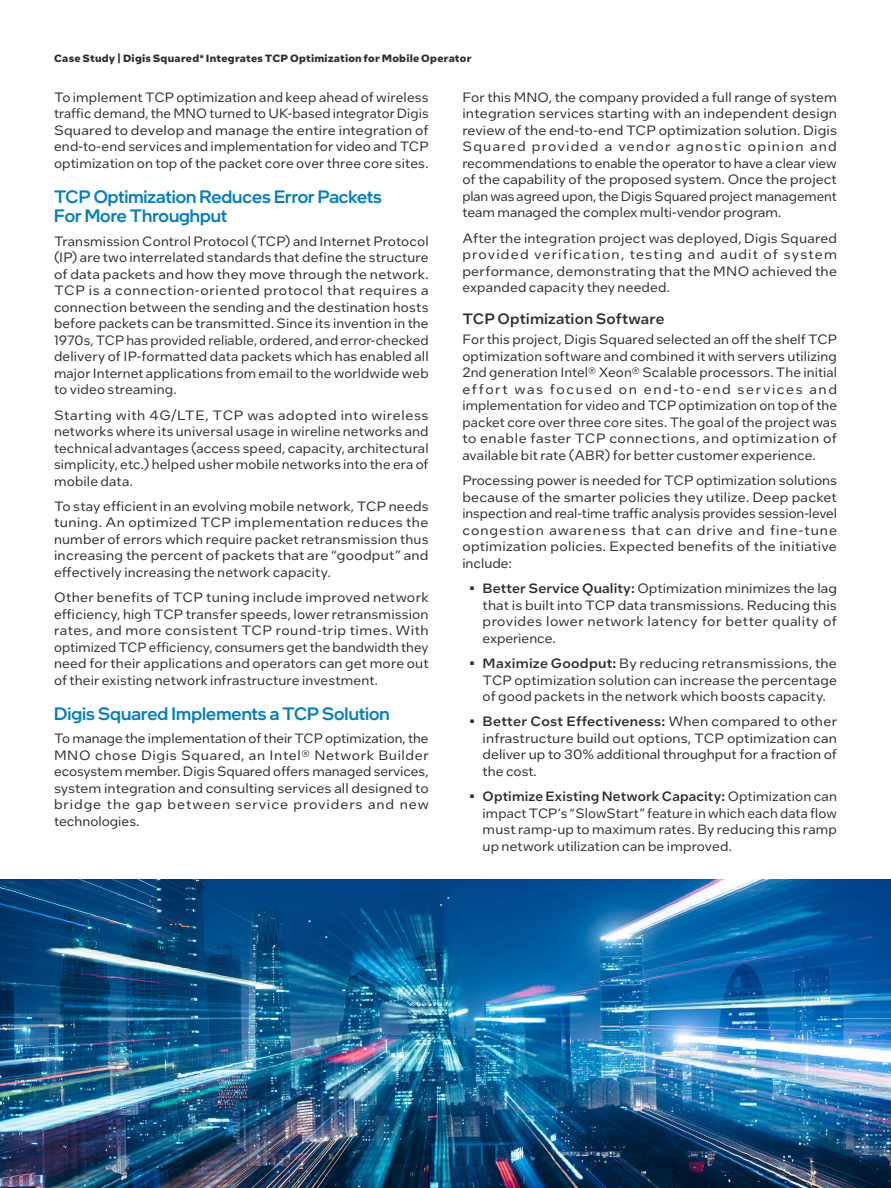
<style>
.page{position:relative;width:891px;height:1188px;background:#fff}
.page>*{position:absolute;margin:0;border:0;box-sizing:border-box;transform-origin:0 0}
.CopyHeaderBlue{font:500 18px/19.5px "Intel One Display";color:#007ec5}
.MainCopy___Caption{font:500 15px "Intel One Text";letter-spacing:.005em;color:#2d2f2e}
.MainCopy___Caption-2{font:13.5px/16.5px "Intel One Text";letter-spacing:.01em;color:#2d2f2e;text-align:justify}
.Document_Header{font:700 10.5px "Intel One Text";letter-spacing:.02em;color:#2d2f2e}
.s1{font-weight:500}
</style>
<div class="page">
<img style="left:0;top:879px;width:891px;height:309px">
<p class="Document_Header" style="left:54px;top:51px;width:419px">Case Study | Digis Squared* Integrates TCP Optimization for Mobile Operator</p>
<p class="MainCopy___Caption-2" style="left:54px;top:88px;width:376px">To implement TCP optimization and keep ahead of wireless traffic demand, the MNO turned to UK-based integrator Digis Squared to develop and manage the entire integration of end-to-end services and implementation for video and TCP optimization on top of the packet core over three core sites.</p>
<p class="CopyHeaderBlue" style="left:54px;top:186px;width:329px">TCP Optimization Reduces Error Packets<br>For More Throughput</p>
<p class="MainCopy___Caption-2" style="left:54px;top:232px;width:376px">Transmission Control Protocol (TCP) and Internet Protocol (IP) are two interrelated standards that define the structure of data packets and how they move through the network.<br>TCP is a connection-oriented protocol that requires a connection between the sending and the destination hosts before packets can be transmitted. Since its invention in the 1970s, TCP has provided reliable, ordered, and error-checked delivery of IP-formatted data packets which has enabled all major Internet applications from email to the worldwide web to video streaming.</p>
<p class="MainCopy___Caption-2" style="left:54px;top:406px;width:376px">Starting with 4G/LTE, TCP was adopted into wireless networks where its universal usage in wireline networks and technical advantages (access speed, capacity, architectural simplicity, etc.) helped usher mobile networks into the era of mobile data.</p>
<p class="MainCopy___Caption-2" style="left:54px;top:497px;width:376px">To stay efficient in an evolving mobile network, TCP needs tuning. An optimized TCP implementation reduces the number of errors which require packet retransmission thus increasing the percent of packets that are “goodput” and effectively increasing the network capacity.</p>
<p class="MainCopy___Caption-2" style="left:54px;top:589px;width:376px">Other benefits of TCP tuning include improved network efficiency, high TCP transfer speeds, lower retransmission rates, and more consistent TCP round-trip times. With optimized TCP efficiency, consumers get the bandwidth they need for their applications and operators can get more out of their existing network infrastructure investment.</p>
<p class="CopyHeaderBlue" style="left:54px;top:703px;width:337px">Digis Squared Implements a TCP Solution</p>
<p class="MainCopy___Caption-2" style="left:54px;top:730px;width:376px">To manage the implementation of their TCP optimization, the MNO chose Digis Squared, an Intel® Network Builder ecosystem member. Digis Squared offers managed services, system integration and consulting services all designed to bridge the gap between service providers and new technologies.</p>
<p class="MainCopy___Caption-2" style="left:462px;top:88px;width:376px">For this MNO, the company provided a full range of system integration services starting with an independent design review of the end-to-end TCP optimization solution. Digis Squared provided a vendor agnostic opinion and recommendations to enable the operator to have a clear view of the capability of the proposed system. Once the project plan was agreed upon, the Digis Squared project management team managed the complex multi-vendor program.</p>
<p class="MainCopy___Caption-2" style="left:462px;top:229px;width:376px">After the integration project was deployed, Digis Squared provided verification, testing and audit of system performance, demonstrating that the MNO achieved the expanded capacity they needed.</p>
<p class="MainCopy___Caption" style="left:462px;top:309px;width:204px">TCP Optimization Software</p>
<p class="MainCopy___Caption-2" style="left:462px;top:331px;width:376px">For this project, Digis Squared selected an off the shelf TCP optimization software and combined it with servers utilizing 2nd generation Intel® Xeon® Scalable processors. The initial effort was focused on end-to-end services and implementation for video and TCP optimization on top of the packet core over three core sites. The goal of the project was to enable faster TCP connections, and optimization of available bit rate (ABR) for better customer experience.</p>
<p class="MainCopy___Caption-2" style="left:462px;top:472px;width:376px">Processing power is needed for TCP optimization solutions because of the smarter policies they utilize. Deep packet inspection and real-time traffic analysis provides session-level congestion awareness that can drive and fine-tune optimization policies. Expected benefits of the initiative include:</p>
<p class="MainCopy___Caption-2" style="left:483px;top:580px;width:356px;text-indent:-14px"><span class="s1">• Better Service Quality:</span> Optimization minimizes the lag that is built into TCP data transmissions. Reducing this provides lower network latency for better quality of experience.</p>
<p class="MainCopy___Caption-2" style="left:483px;top:655px;width:356px;text-indent:-14px"><span class="s1">• Maximize Goodput:</span> By reducing retransmissions, the TCP optimization solution can increase the percentage of good packets in the network which boosts capacity.</p>
<p class="MainCopy___Caption-2" style="left:483px;top:713px;width:356px;text-indent:-14px"><span class="s1">• Better Cost Effectiveness:</span> When compared to other infrastructure build out options, TCP optimization can deliver up to 30% additional throughput for a fraction of the cost.</p>
<p class="MainCopy___Caption-2" style="left:483px;top:788px;width:356px;text-indent:-14px"><span class="s1">• Optimize Existing Network Capacity:</span> Optimization can impact TCP’s “SlowStart” feature in which each data flow must ramp-up to maximum rates. By reducing this ramp up network utilization can be improved.</p>
</div>
